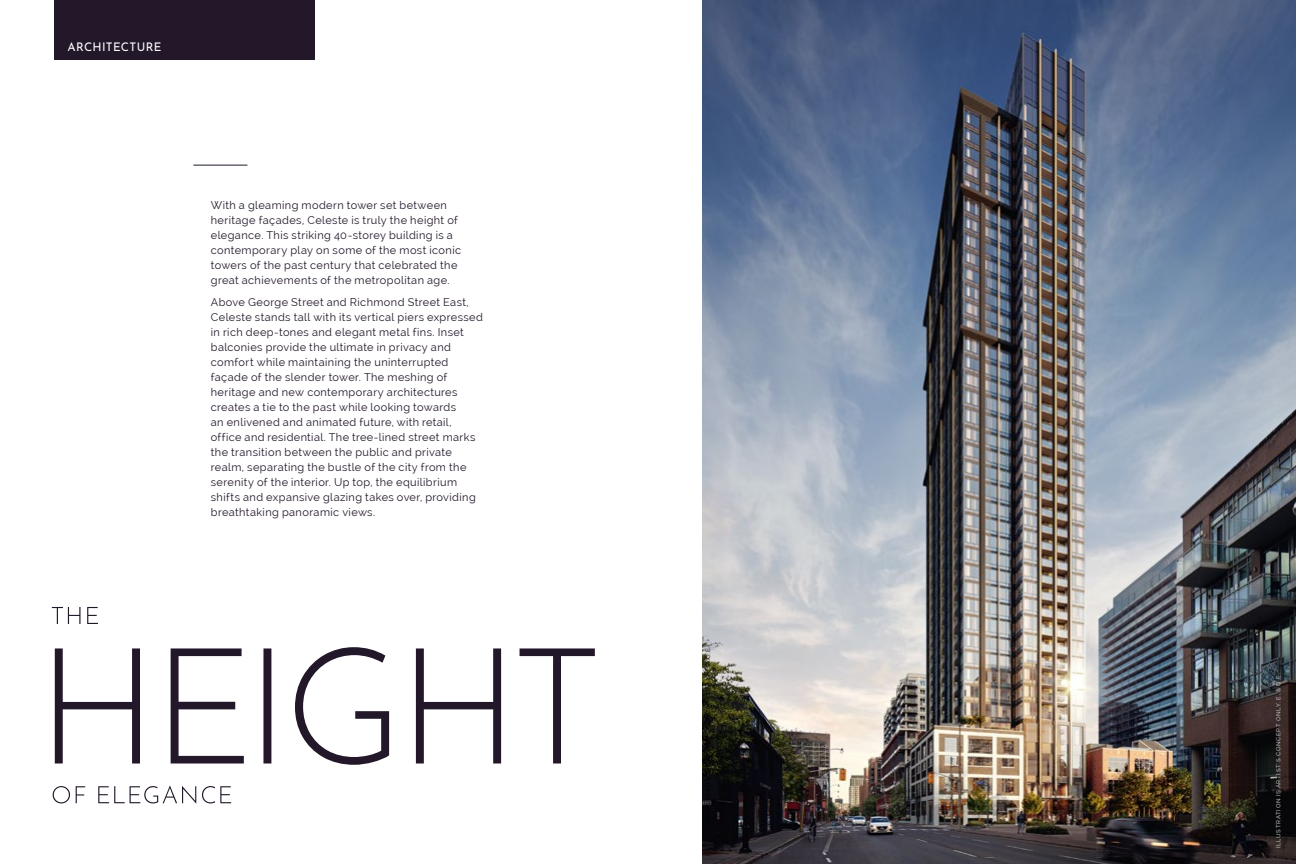
<style>
.page{position:relative;width:1296px;height:864px;background:#fff}
.page>*{position:absolute;margin:0;border:0;box-sizing:border-box;transform-origin:0 0}
.t1{font:11.8px "Josefin Sans";letter-spacing:.025em;color:#fff}
.t2{font:11px/15px "Raleway";letter-spacing:.035em;color:#23172a}
.t3{font:500 6px "Raleway";letter-spacing:.11em;color:#bcbec0}
</style>
<div class="page">
<img style="left:702px;top:0;width:594px;height:864px">
<div style="left:54px;top:0;width:261px;height:60px;background:#23172a"></div>
<hr style="left:193px;top:165px;width:54px;height:1px;background:#23172a">
<svg style="left:52px;top:607px;width:46px;height:17px"></svg>
<svg style="left:55px;top:647px;width:540px;height:118px"></svg>
<svg style="left:53px;top:785px;width:178px;height:19px"></svg>
<p class="t1" style="left:68px;top:38px;width:96px">ARCHITECTURE</p>
<p class="t2" style="left:211px;top:197px;width:252px">With a gleaming modern tower set between heritage façades, Celeste is truly the height of elegance. This striking 40-storey building is a contemporary play on some of the most iconic towers of the past century that celebrated the great achievements of the metropolitan age.</p>
<p class="t2" style="left:211px;top:295px;width:274px">Above George Street and Richmond Street East, Celeste stands tall with its vertical piers expressed in rich deep-tones and elegant metal fins. Inset balconies provide the ultimate in privacy and comfort while maintaining the uninterrupted façade of the slender tower. The meshing of heritage and new contemporary architectures creates a tie to the past while looking towards<br>an enlivened and animated future, with retail, office and residential. The tree-lined street marks the transition between the public and private realm, separating the bustle of the city from the serenity of the interior. Up top, the equilibrium shifts and expansive glazing takes over, providing breathtaking panoramic views.</p>
<p class="t3" style="left:1275px;top:848px;width:177px;rotate:-90deg">ILLUSTRATION IS ARTIST'S CONCEPT ONLY. E. &amp; O.E.</p>
</div>
